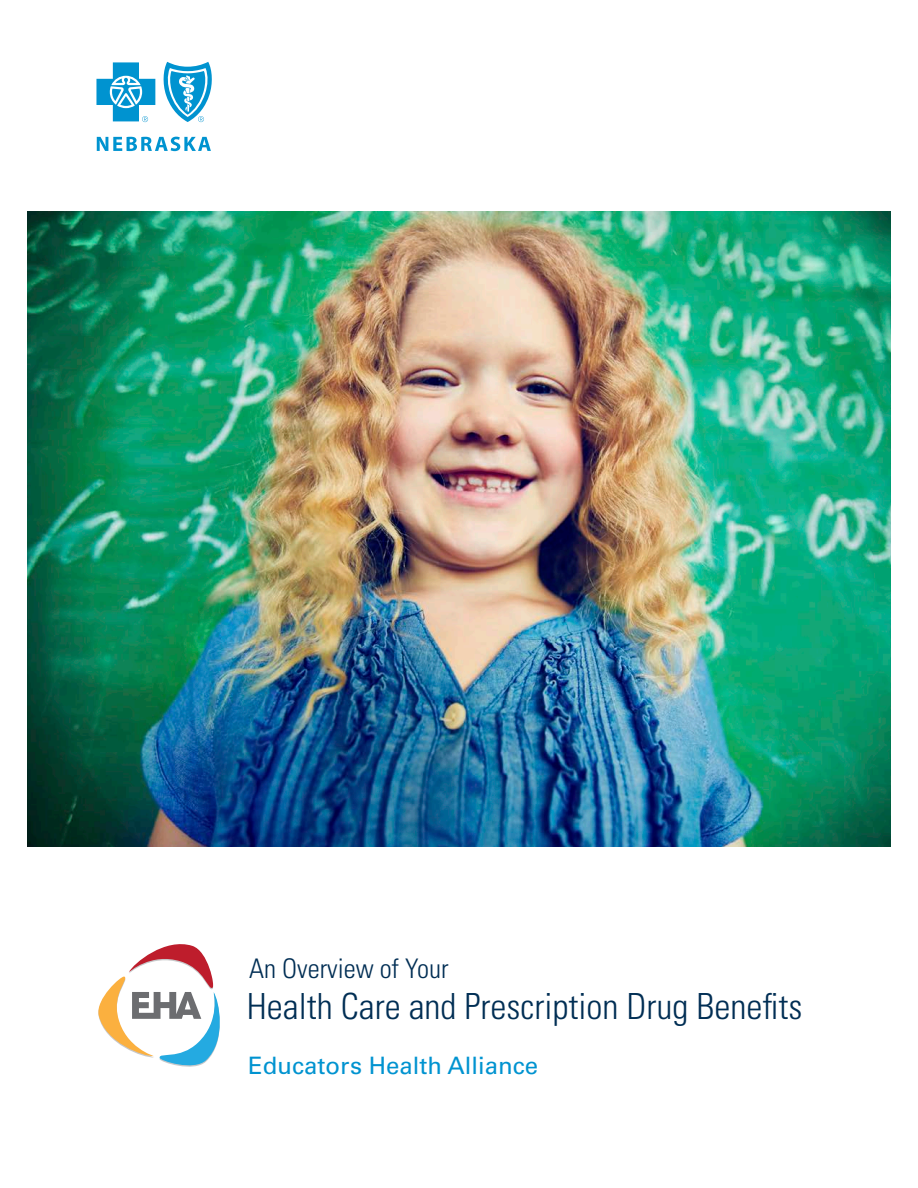
<style>
.page{position:relative;width:918px;height:1188px;background:#fff}
.page>*{position:absolute;margin:0;border:0;box-sizing:border-box;transform-origin:0 0}
.Body{font:300 condensed 36px "Univers LT Std";color:#002e54}
.Body-2{font:300 condensed 27px "Univers LT Std";color:#002e54}
.Body-3{font:24px "Univers LT Std";color:#0093d0}
</style>
<div class="page">
<svg style="left:98px;top:944px;width:122px;height:123px"></svg>
<svg style="left:96px;top:62px;width:59px;height:60px"></svg>
<svg style="left:163px;top:62px;width:49px;height:60px"></svg>
<svg style="left:97px;top:137px;width:114px;height:14px"></svg>
<img style="left:27px;top:212px;width:864px;height:635px">
<p class="Body-2" style="left:249px;top:953px;width:201px">An Overview of Your</p>
<p class="Body" style="left:247px;top:985px;width:557px">Health Care and Prescription Drug Benefits</p>
<p class="Body-3" style="left:248px;top:1051px;width:291px">Educators Health Alliance</p>
</div>
